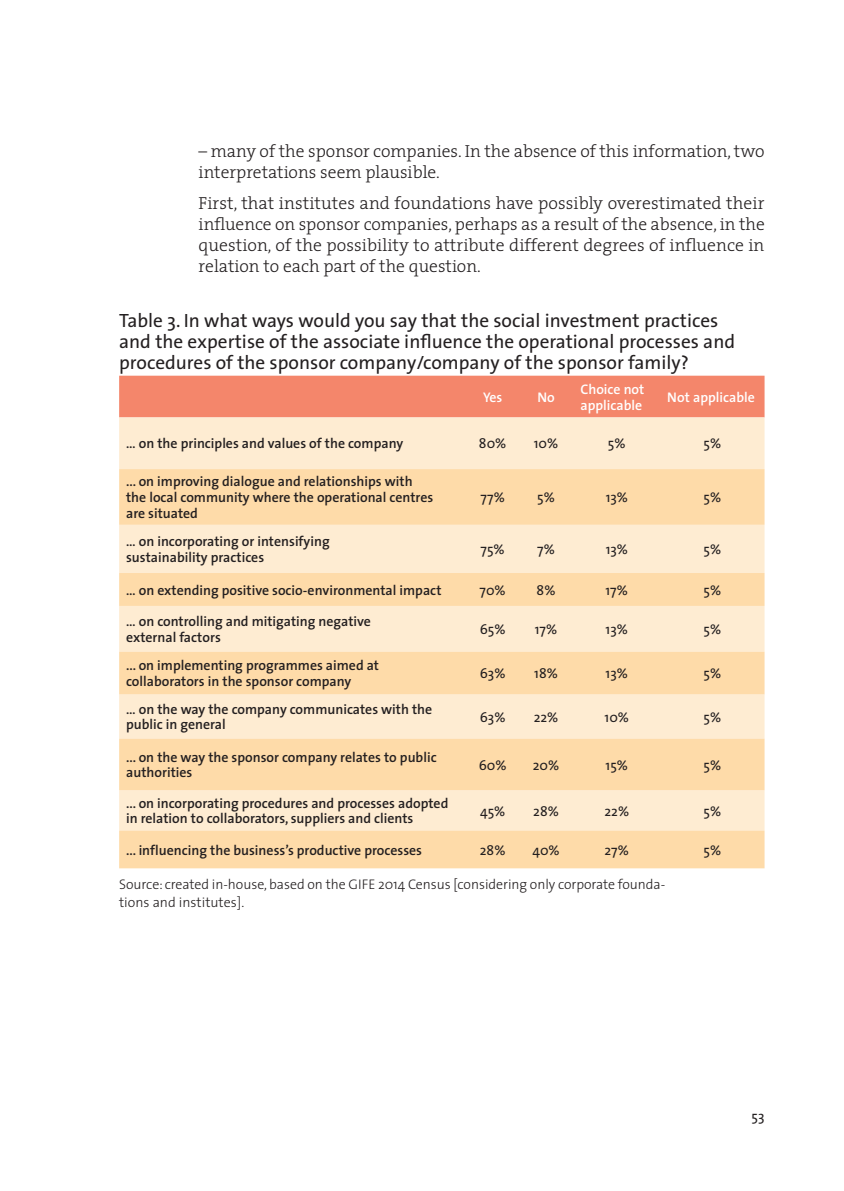
<style>
.page{position:relative;width:844px;height:1191px;background:#fff}
.page>*{position:absolute;margin:0;border:0;box-sizing:border-box;transform-origin:0 0}
.t1{font:19.25px/21px "The Sans";color:#231f20}
.t2{font:300 17.5px/21px "The Serif";color:#231f20}
.t3{font:600 14px/15.8px "The Sans";color:#231f20}
.t4{font:14px "The Sans";color:#231f20}
.t5{font:300 14px/17.5px "The Sans";color:#231f20}
.t6{font:600 14px/15.8px "The Sans";color:#fff}
</style>
<div class="page">
<div style="left:119px;top:376px;width:645px;height:41px;background:#f4866b"></div>
<div style="left:119px;top:417px;width:645px;height:52px;background:#feecd2"></div>
<svg style="left:119px;top:469px;width:645px;height:399px;background:#fee2bb"></svg>
<p class="t2" style="left:198px;top:140px;width:567px">– many of the sponsor companies. In the absence of this information, two interpretations seem plausible.</p>
<p class="t2" style="left:198px;top:192px;width:567px;text-align:justify">First, that institutes and foundations have possibly overestimated their influence on sponsor companies, perhaps as a result of the absence, in the question, of the possibility to attribute different degrees of influence in relation to each part of the question.</p>
<h1 class="t1" style="left:119px;top:309px;width:617px">Table 3. I n what ways would you say that the social investment practices and the expertise of the associate influence the operational processes and procedures of the sponsor company/company of the sponsor family?</h1>
<p class="t6" style="left:483px;top:389px;width:21px">Yes</p>
<p class="t6" style="left:537px;top:389px;width:19px">No</p>
<p class="t6" style="left:580px;top:381px;width:65px">Choice not applicable</p>
<p class="t6" style="left:667px;top:389px;width:89px">Not applicable</p>
<p class="t3" style="left:126px;top:435px;width:278px">… on the principles and values of the company</p>
<p class="t4" style="left:479px;top:432px;width:29px">80%</p>
<p class="t4" style="left:533px;top:432px;width:26px">10%</p>
<p class="t4" style="left:607px;top:432px;width:19px">5%</p>
<p class="t4" style="left:703px;top:432px;width:19px">5%</p>
<p class="t3" style="left:126px;top:473px;width:308px">... on improving dialogue and relationships with the local community where the operational centres are situated</p>
<p class="t4" style="left:480px;top:485px;width:26px">77%</p>
<p class="t4" style="left:537px;top:485px;width:19px">5%</p>
<p class="t4" style="left:605px;top:485px;width:24px">13%</p>
<p class="t4" style="left:703px;top:485px;width:19px">5%</p>
<p class="t3" style="left:126px;top:533px;width:205px">… on incorporating or intensifying sustainability practices</p>
<p class="t4" style="left:480px;top:537px;width:26px">75%</p>
<p class="t4" style="left:537px;top:537px;width:19px">7%</p>
<p class="t4" style="left:605px;top:537px;width:24px">13%</p>
<p class="t4" style="left:703px;top:537px;width:19px">5%</p>
<p class="t3" style="left:126px;top:581px;width:317px">… on extending positive socio-environmental impact</p>
<p class="t4" style="left:479px;top:578px;width:28px">70%</p>
<p class="t4" style="left:536px;top:578px;width:20px">8%</p>
<p class="t4" style="left:605px;top:578px;width:24px">17%</p>
<p class="t4" style="left:703px;top:578px;width:19px">5%</p>
<p class="t3" style="left:126px;top:613px;width:246px">… on controlling and mitigating negative external factors</p>
<p class="t4" style="left:479px;top:617px;width:27px">65%</p>
<p class="t4" style="left:534px;top:617px;width:24px">17%</p>
<p class="t4" style="left:605px;top:617px;width:24px">13%</p>
<p class="t4" style="left:703px;top:617px;width:19px">5%</p>
<p class="t3" style="left:126px;top:657px;width:254px">... on implementing programmes aimed at collaborators in the sponsor company</p>
<p class="t4" style="left:479px;top:662px;width:27px">63%</p>
<p class="t4" style="left:534px;top:662px;width:25px">18%</p>
<p class="t4" style="left:605px;top:662px;width:24px">13%</p>
<p class="t4" style="left:703px;top:662px;width:19px">5%</p>
<p class="t3" style="left:126px;top:700px;width:307px">… on the way the company communicates with the public in general</p>
<p class="t4" style="left:479px;top:705px;width:27px">63%</p>
<p class="t4" style="left:533px;top:705px;width:26px">22%</p>
<p class="t4" style="left:604px;top:705px;width:26px">10%</p>
<p class="t4" style="left:703px;top:705px;width:19px">5%</p>
<p class="t3" style="left:126px;top:748px;width:312px">... on the way the sponsor company relates to public authorities</p>
<p class="t4" style="left:478px;top:753px;width:29px">60%</p>
<p class="t4" style="left:532px;top:753px;width:28px">20%</p>
<p class="t4" style="left:605px;top:753px;width:24px">15%</p>
<p class="t4" style="left:703px;top:753px;width:19px">5%</p>
<p class="t3" style="left:126px;top:794px;width:324px">... on incorporating procedures and processes adopted in relation to collaborators, suppliers and clients</p>
<p class="t4" style="left:480px;top:799px;width:27px">45%</p>
<p class="t4" style="left:533px;top:799px;width:27px">28%</p>
<p class="t4" style="left:604px;top:799px;width:26px">22%</p>
<p class="t4" style="left:703px;top:799px;width:19px">5%</p>
<p class="t3" style="left:126px;top:841px;width:297px">... influencing the business’s productive processes</p>
<p class="t4" style="left:480px;top:838px;width:27px">28%</p>
<p class="t4" style="left:532px;top:838px;width:29px">40%</p>
<p class="t4" style="left:604px;top:838px;width:26px">27%</p>
<p class="t4" style="left:703px;top:838px;width:19px">5%</p>
<p class="t5" style="left:119px;top:875px;width:547px">Source: created in-house, based on the GIFE 2014 Census [considering only corporate founda&shy;tions and institutes].</p>
<p class="t4" style="left:751px;top:1104px;width:14px">53</p>
</div>
